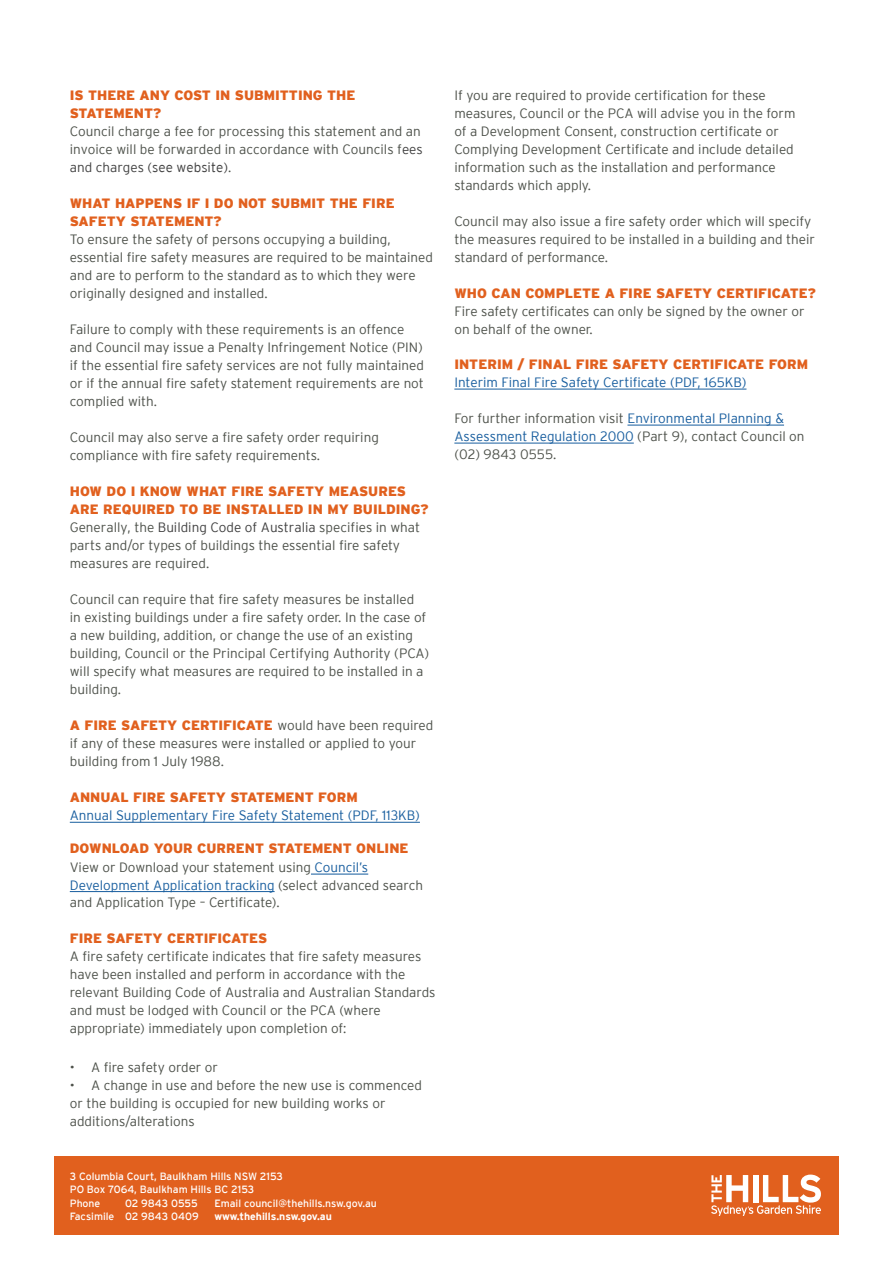
<style>
.page{position:relative;width:893px;height:1263px;background:#fff}
.page>*{position:absolute;margin:0;border:0;box-sizing:border-box;transform-origin:0 0}
.t1{font:300 13.5px/18px "Interstate";color:#4c5049}
.t2{font:900 13.5px/18px "Interstate";color:#e1601e}
.t3{font:300 13.5px "Interstate";color:#175d9e}
.t4{font:10.5px/12.6px "Interstate";color:#fff}
.t5{font:700 10.5px "Interstate";color:#fff}
.s1{color:#404040}
.s2{font-weight:900;color:#e1601e}
.s3{color:#175d9e}
</style>
<div class="page">
<div style="left:54px;top:1156px;width:785px;height:78px;background:#e1601e"></div>
<svg style="left:711px;top:1174px;width:110px;height:42px"></svg>
<hr style="left:70px;top:891px;width:205px;height:1px;background:#175d9e">
<hr style="left:311px;top:874px;width:57px;height:1px;background:#175d9e">
<hr style="left:70px;top:822px;width:350px;height:1px;background:#175d9e">
<hr style="left:454px;top:443px;width:180px;height:1px;background:#175d9e">
<hr style="left:627px;top:425px;width:157px;height:1px;background:#175d9e">
<hr style="left:454px;top:389px;width:292px;height:1px;background:#175d9e">
<p class="t2" style="left:70px;top:86px;width:287px">IS THERE ANY COST IN SUBMITTING THE<br>STATEMENT?</p>
<p class="t1" style="left:70px;top:122px;width:355px">Council charge a fee for processing this statement and an invoice will be forwarded in accordance with Councils f<span class="s1">ees and charges (see website)</span>.</p>
<p class="t2" style="left:70px;top:194px;width:326px">WHAT HAPPENS IF I DO NOT SUBMIT THE FIRE<br>SAFETY STATEMENT?</p>
<p class="t1" style="left:70px;top:230px;width:365px">To ensure the safety of persons occupying a building, essential fire safety measures are required to be maintained and are to perform to the standard as to which they were originally designed and installed.</p>
<p class="t1" style="left:70px;top:320px;width:356px">Failure to comply with these requirements is an offence and Council may issue a Penalty Infringement Notice (PIN) if the essential fire safety services are not fully maintained or if the annual fire safety statement requirements are not complied with.</p>
<p class="t1" style="left:70px;top:428px;width:311px">Council may also serve a fire safety order requiring compliance with fire safety requirements.</p>
<p class="t1" style="left:70px;top:482px;width:360px"><span class="s2">HOW DO I KNOW WHAT FIRE SAFETY MEASURES ARE REQUIRED TO BE INSTALLED IN MY BUILDING?<br></span>Generally, the <span class="s1">Building Code of Australia</span> specifies in what parts and/or types of buildings the essential fire safety measures are required.</p>
<p class="t1" style="left:70px;top:590px;width:361px">Council can require that fire safety measures be installed<br>in existing buildings under a fire safety order. In the case of a new building, addition, or change the use of an existing building, Council or the Principal Certifying Authority (PCA) will specify what measures are required to be installed in a building.</p>
<p class="t1" style="left:70px;top:716px;width:365px"><span class="s2">A FIRE SAFETY CERTIFICATE</span> would have been required if any of these measures were installed or applied to your building from 1 July 1988.</p>
<p class="t2" style="left:70px;top:788px;width:289px">ANNUAL FIRE SAFETY STATEMENT FORM</p>
<p class="t3" style="left:70px;top:808px;width:352px">Annual Supplementary Fire Safety Statement (PDF, 113KB)</p>
<p class="t1" style="left:70px;top:839px;width:355px"><span class="s2">DOWNLOAD YOUR CURRENT STATEMENT ONLINE </span>View or Download your statement using <span class="s3">Council’s Development Application tracking</span> (select advanced search and Application Type – Certificate).</p>
<p class="t2" style="left:70px;top:929px;width:199px">FIRE SAFETY CERTIFICATES</p>
<p class="t1" style="left:70px;top:947px;width:367px">A fire safety certificate indicates that fire safety measures have been installed and perform in accordance with the relevant Building Code of Australia and Australian Standards and must be lodged with Council or the PCA (where appropriate) immediately upon completion of:</p>
<p class="t1" style="left:70px;top:1058px;width:150px">• A fire safety order or</p>
<p class="t1" style="left:70px;top:1076px;width:354px">• A change in use and before the new use is commenced or the building is occupied for new building works or additions/alterations</p>
<p class="t4" style="left:70px;top:1170px;width:215px">3 Columbia Court, Baulkham Hills NSW 2153<br>PO Box 7064, Baulkham Hills BC 2153</p>
<p class="t4" style="left:70px;top:1197px;width:32px">Phone</p>
<p class="t4" style="left:125px;top:1197px;width:74px">02 9843 0555</p>
<p class="t4" style="left:214px;top:1197px;width:164px">Email council@thehills.nsw.gov.au</p>
<p class="t4" style="left:70px;top:1210px;width:130px">Facsimile 02 9843 0409</p>
<p class="t5" style="left:214px;top:1210px;width:119px">www.thehills.nsw.gov.au</p>
<p class="t1" style="left:454px;top:86px;width:343px">If you are required to provide certification for these measures, Council or the PCA will advise you in the form of a Development Consent, construction certificate or Complying Development Certificate and include detailed information such as the installation and performance standards which apply.</p>
<p class="t1" style="left:454px;top:212px;width:362px">Council may also issue a fire safety order which will specify the measures required to be installed in a building and their standard of performance.</p>
<p class="t2" style="left:454px;top:284px;width:363px">WHO CAN COMPLETE A FIRE SAFETY CERTIFICATE?</p>
<p class="t1" style="left:454px;top:302px;width:352px">Fire safety certificates can only be signed by the owner or on behalf of the owner.</p>
<p class="t2" style="left:454px;top:355px;width:355px">INTERIM / FINAL FIRE SAFETY CERTIFICATE FORM</p>
<p class="t3" style="left:454px;top:375px;width:294px">Interim Final Fire Safety Certificate (PDF, 165KB)</p>
<p class="t1" style="left:454px;top:409px;width:352px">For further information visit <span class="s3">Environmental Planning &amp;<br>Assessment Regulation 2000</span> (Part 9), contact Council on (02) 9843 0555.</p>
</div>
